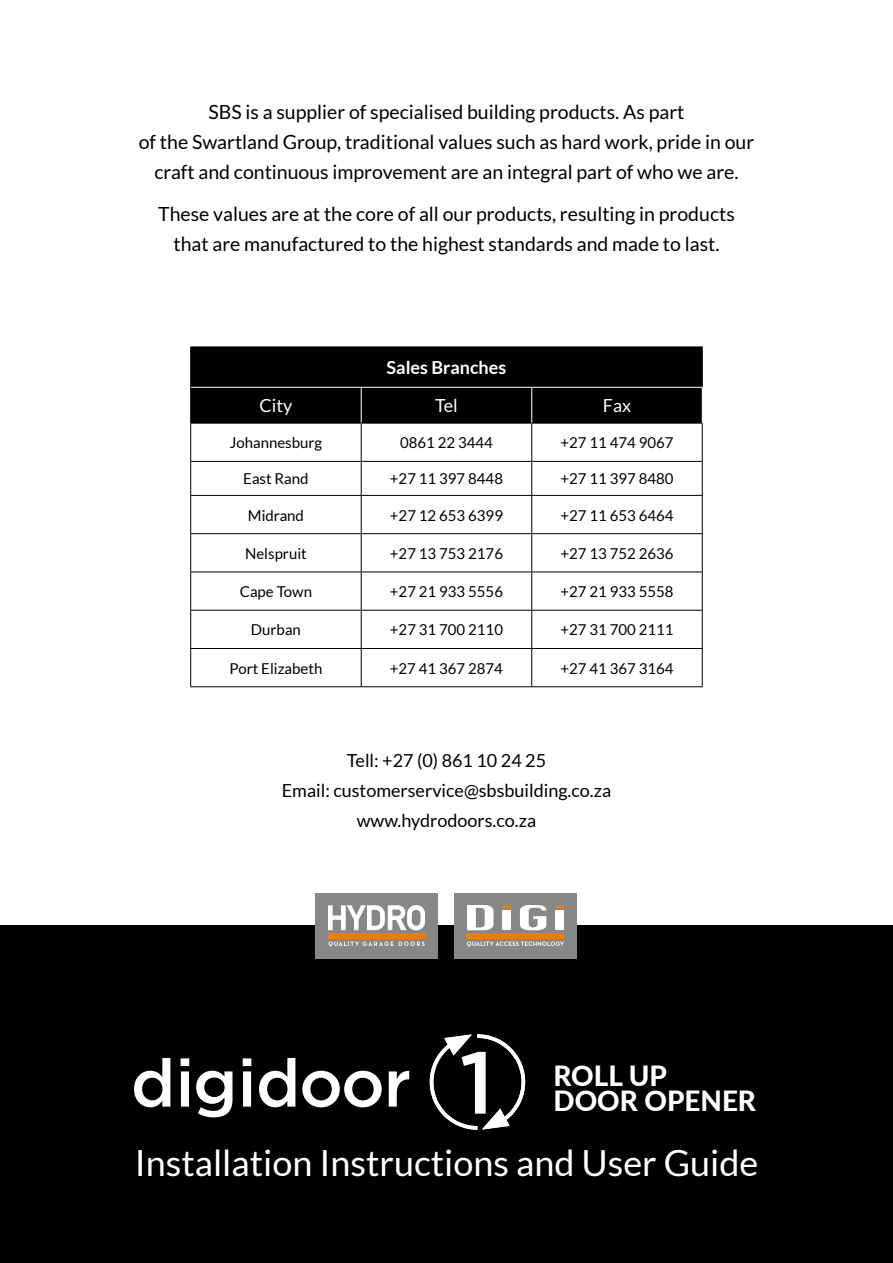
<style>
.page{position:relative;width:893px;height:1263px;background:#fff}
.page>*{position:absolute;margin:0;border:0;box-sizing:border-box;transform-origin:0 0}
.t1{font:36px "Lato";color:#fff}
.t2{font:800 27.9px/25.5px "Lato";color:#fff}
.t3{font:19.5px/30px "Lato";color:#000;text-align:center}
.t4{font:18px/30px "Lato";color:#000;text-align:center}
.t5{font:700 18px "Lato";color:#fff}
.t6{font:18px "Lato";color:#fff}
.t7{font:15px "Lato";color:#000}
</style>
<div class="page">
<div style="left:0;top:925px;width:893px;height:338px;background:#000"></div>
<div style="left:315px;top:893px;width:123px;height:65px;background:#878787"></div>
<div style="left:328px;top:933px;width:97px;height:5px;background:#ef7d00"></div>
<svg style="left:328px;top:905px;width:98px;height:26px"></svg>
<div style="left:454px;top:893px;width:123px;height:65px;background:#878787"></div>
<div style="left:467px;top:933px;width:97px;height:5px;background:#ef7d00"></div>
<svg style="left:467px;top:905px;width:26px;height:25px"></svg>
<svg style="left:502px;top:905px;width:9px;height:3px"></svg>
<div style="left:502px;top:910px;width:9px;height:20px;background:#fff"></div>
<svg style="left:520px;top:905px;width:26px;height:25px"></svg>
<svg style="left:555px;top:905px;width:9px;height:3px"></svg>
<div style="left:555px;top:910px;width:9px;height:20px;background:#fff"></div>
<svg style="left:328px;top:941px;width:97px;height:6px"></svg>
<svg style="left:467px;top:941px;width:97px;height:6px"></svg>
<svg style="left:429px;top:1034px;width:97px;height:96px"></svg>
<svg style="left:134px;top:1058px;width:36px;height:49px"></svg>
<svg style="left:181px;top:1058px;width:8px;height:48px"></svg>
<svg style="left:196px;top:1071px;width:37px;height:46px"></svg>
<svg style="left:243px;top:1058px;width:8px;height:48px"></svg>
<svg style="left:259px;top:1058px;width:36px;height:49px"></svg>
<svg style="left:302px;top:1071px;width:80px;height:36px"></svg>
<svg style="left:389px;top:1070px;width:20px;height:36px"></svg>
<div style="left:191px;top:348px;width:511px;height:75px;background:#000"></div>
<hr style="left:190px;top:347px;width:171px;height:1px;background:#000">
<hr style="left:190px;top:347px;width:1px;height:40px;background:#000">
<hr style="left:361px;top:347px;width:171px;height:1px;background:#000">
<hr style="left:532px;top:347px;width:171px;height:1px;background:#000">
<hr style="left:702px;top:347px;width:1px;height:40px;background:#000">
<hr style="left:190px;top:387px;width:1px;height:36px;background:#000">
<hr style="left:190px;top:423px;width:171px;height:1px;background:#000">
<hr style="left:190px;top:423px;width:1px;height:38px;background:#000">
<hr style="left:361px;top:423px;width:171px;height:1px;background:#000">
<hr style="left:361px;top:423px;width:1px;height:38px;background:#000">
<hr style="left:532px;top:423px;width:171px;height:1px;background:#000">
<hr style="left:531px;top:423px;width:1px;height:38px;background:#000">
<hr style="left:702px;top:423px;width:1px;height:38px;background:#000">
<hr style="left:190px;top:461px;width:171px;height:1px;background:#000">
<hr style="left:190px;top:462px;width:1px;height:33px;background:#000">
<hr style="left:361px;top:461px;width:171px;height:1px;background:#000">
<hr style="left:361px;top:462px;width:1px;height:33px;background:#000">
<hr style="left:532px;top:461px;width:171px;height:1px;background:#000">
<hr style="left:531px;top:462px;width:1px;height:33px;background:#000">
<hr style="left:702px;top:462px;width:1px;height:33px;background:#000">
<hr style="left:190px;top:495px;width:171px;height:1px;background:#000">
<hr style="left:190px;top:496px;width:1px;height:37px;background:#000">
<hr style="left:361px;top:495px;width:171px;height:1px;background:#000">
<hr style="left:361px;top:496px;width:1px;height:37px;background:#000">
<hr style="left:532px;top:495px;width:171px;height:1px;background:#000">
<hr style="left:531px;top:496px;width:1px;height:37px;background:#000">
<hr style="left:702px;top:496px;width:1px;height:37px;background:#000">
<hr style="left:190px;top:533px;width:171px;height:1px;background:#000">
<hr style="left:190px;top:534px;width:1px;height:38px;background:#000">
<hr style="left:361px;top:533px;width:171px;height:1px;background:#000">
<hr style="left:361px;top:534px;width:1px;height:38px;background:#000">
<hr style="left:532px;top:533px;width:171px;height:1px;background:#000">
<hr style="left:531px;top:534px;width:1px;height:38px;background:#000">
<hr style="left:702px;top:534px;width:1px;height:38px;background:#000">
<hr style="left:190px;top:572px;width:171px;height:1px;background:#000">
<hr style="left:190px;top:572px;width:1px;height:38px;background:#000">
<hr style="left:361px;top:572px;width:171px;height:1px;background:#000">
<hr style="left:361px;top:572px;width:1px;height:38px;background:#000">
<hr style="left:532px;top:572px;width:171px;height:1px;background:#000">
<hr style="left:531px;top:572px;width:1px;height:38px;background:#000">
<hr style="left:702px;top:572px;width:1px;height:38px;background:#000">
<hr style="left:190px;top:610px;width:171px;height:1px;background:#000">
<hr style="left:190px;top:611px;width:1px;height:37px;background:#000">
<hr style="left:361px;top:610px;width:171px;height:1px;background:#000">
<hr style="left:361px;top:611px;width:1px;height:37px;background:#000">
<hr style="left:532px;top:610px;width:171px;height:1px;background:#000">
<hr style="left:531px;top:611px;width:1px;height:37px;background:#000">
<hr style="left:702px;top:611px;width:1px;height:37px;background:#000">
<hr style="left:190px;top:648px;width:171px;height:1px;background:#000">
<hr style="left:190px;top:649px;width:1px;height:37px;background:#000">
<hr style="left:361px;top:648px;width:171px;height:1px;background:#000">
<hr style="left:361px;top:649px;width:1px;height:37px;background:#000">
<hr style="left:532px;top:648px;width:171px;height:1px;background:#000">
<hr style="left:531px;top:649px;width:1px;height:37px;background:#000">
<hr style="left:702px;top:649px;width:1px;height:37px;background:#000">
<hr style="left:190px;top:686px;width:171px;height:1px;background:#000">
<hr style="left:361px;top:686px;width:171px;height:1px;background:#000">
<hr style="left:532px;top:686px;width:171px;height:1px;background:#000">
<hr style="left:191px;top:387px;width:170px;height:1px;background:#fff">
<hr style="left:361px;top:387px;width:171px;height:1px;background:#fff">
<hr style="left:361px;top:388px;width:1px;height:35px;background:#fff">
<hr style="left:532px;top:387px;width:171px;height:1px;background:#fff">
<hr style="left:531px;top:388px;width:1px;height:35px;background:#fff">
<p class="t3" style="left:139px;top:97px;width:617px">SBS is a supplier of specialised building products. As part<br>of the Swartland Group, traditional values such as hard work, pride in our craft and continuous improvement are an integral part of who we are.</p>
<p class="t3" style="left:158px;top:199px;width:578px">These values are at the core of all our products, resulting in products that are manufactured to the highest standards and made to last.</p>
<p class="t5" style="left:387px;top:357px;width:121px">Sales Branches</p>
<p class="t6" style="left:260px;top:396px;width:34px">City</p>
<p class="t6" style="left:435px;top:396px;width:24px">Tel</p>
<p class="t6" style="left:603px;top:396px;width:30px">Fax</p>
<p class="t7" style="left:230px;top:434px;width:94px">Johannesburg</p>
<p class="t7" style="left:400px;top:434px;width:94px">0861 22 3444</p>
<p class="t7" style="left:560px;top:434px;width:115px">+27 11 474 9067</p>
<p class="t7" style="left:243px;top:471px;width:67px">East Rand</p>
<p class="t7" style="left:390px;top:471px;width:115px">+27 11 397 8448</p>
<p class="t7" style="left:560px;top:471px;width:115px">+27 11 397 8480</p>
<p class="t7" style="left:248px;top:507px;width:58px">Midrand</p>
<p class="t7" style="left:390px;top:507px;width:115px">+27 12 653 6399</p>
<p class="t7" style="left:560px;top:507px;width:115px">+27 11 653 6464</p>
<p class="t7" style="left:245px;top:545px;width:63px">Nelspruit</p>
<p class="t7" style="left:390px;top:545px;width:115px">+27 13 753 2176</p>
<p class="t7" style="left:560px;top:545px;width:115px">+27 13 752 2636</p>
<p class="t7" style="left:240px;top:583px;width:74px">Cape Town</p>
<p class="t7" style="left:390px;top:583px;width:115px">+27 21 933 5556</p>
<p class="t7" style="left:560px;top:583px;width:115px">+27 21 933 5558</p>
<p class="t7" style="left:251px;top:622px;width:52px">Durban</p>
<p class="t7" style="left:390px;top:622px;width:115px">+27 31 700 2110</p>
<p class="t7" style="left:560px;top:622px;width:115px">+27 31 700 2111</p>
<p class="t7" style="left:229px;top:660px;width:94px">Port Elizabeth</p>
<p class="t7" style="left:390px;top:660px;width:115px">+27 41 367 2874</p>
<p class="t7" style="left:560px;top:660px;width:115px">+27 41 367 3164</p>
<p class="t4" style="left:282px;top:746px;width:331px">Tell: +27 (0) 861 10 24 25<br>Email: customerservice@sbsbuilding.co.za www.hydrodoors.co.za</p>
<h2 class="t2" style="left:553px;top:1062px;width:204px">ROLL UP<br>DOOR OPENER</h2>
<h1 class="t1" style="left:135px;top:1142px;width:625px">Installation Instructions and User Guide</h1>
</div>
